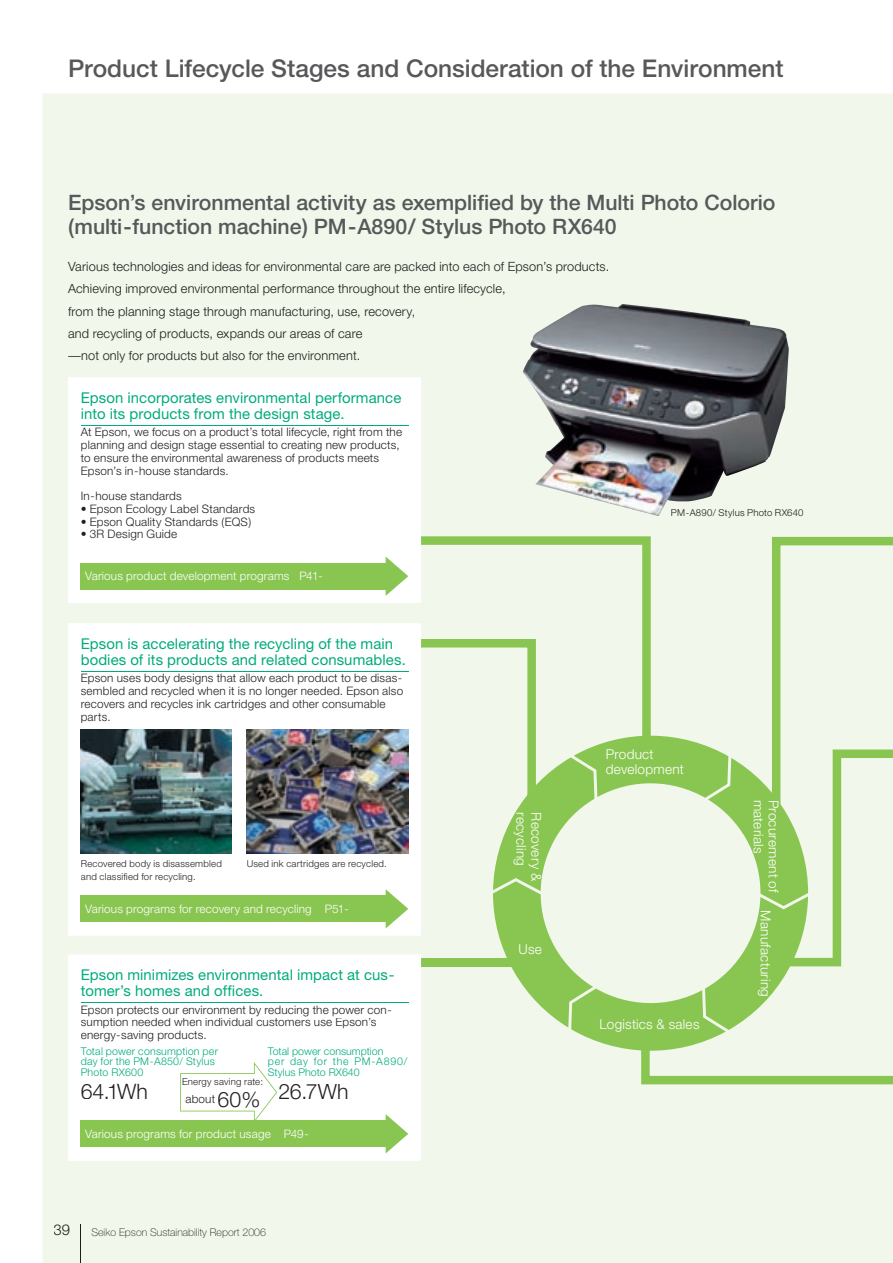
<style>
.page{position:relative;width:893px;height:1263px;background:#fff}
.page>*{position:absolute;margin:0;border:0;box-sizing:border-box;transform-origin:0 0}
.t1{font:500 24.45px "Helvetica Neue";color:#57585a}
.t2{font:500 21.3px/24.5px "Helvetica Neue";color:#57585a}
.t3{font:300 21.3px "Helvetica Neue";color:#231f20}
.t4{font:14.85px/15.9px "Helvetica Neue";letter-spacing:.005em;color:#00ac7c}
.t5{font:300 14.85px "Helvetica Neue";color:#1d1d1b}
.t6{font:300 13.65px/15px "Helvetica Neue";letter-spacing:.02em;color:#fff}
.t7{font:300 12.75px/22.4px "Helvetica Neue";letter-spacing:.01em;color:#1d1d1b}
.t8{font:300 11.7px/12.8px "Helvetica Neue";letter-spacing:.015em;color:#231f20}
.t9{font:300 11.7px "Helvetica Neue";letter-spacing:.015em;color:#fff}
.t10{font:300 10.65px/10.6px "Helvetica Neue";letter-spacing:.01em;color:#00ac7c}
.t11{font:100 10.65px "Helvetica Neue";color:#1d1d1b}
.t12{font:300 9.6px/12.8px "Helvetica Neue";letter-spacing:.02em;color:#231f20}
.t13{font:300 9.6px "Helvetica Neue";letter-spacing:.02em;color:#1d1d1b}
</style>
<div class="page">
<div style="left:43px;top:94px;width:850px;height:1169px;background:#f1f7eb"></div>
<hr style="left:80px;top:1225px;width:1px;height:38px;background:#1d1d1b">
<div style="left:54px;top:1225px;width:16px;height:10px;background:#f1f7eb"></div>
<div style="left:92px;top:1228px;width:174px;height:10px;background:#f1f7eb"></div>
<div style="left:68px;top:262px;width:540px;height:12px;background:#f1f7eb"></div>
<div style="left:68px;top:284px;width:438px;height:12px;background:#f1f7eb"></div>
<div style="left:68px;top:307px;width:347px;height:11px;background:#f1f7eb"></div>
<div style="left:68px;top:329px;width:294px;height:12px;background:#f1f7eb"></div>
<div style="left:68px;top:351px;width:291px;height:12px;background:#f1f7eb"></div>
<svg style="left:68px;top:377px;width:353px;height:226px"></svg>
<hr style="left:81px;top:425px;width:327px;height:1px;background:#00ac7c">
<div style="left:81px;top:428px;width:321px;height:11px;background:#fff"></div>
<div style="left:81px;top:441px;width:318px;height:10px;background:#fff"></div>
<div style="left:81px;top:453px;width:298px;height:11px;background:#fff"></div>
<div style="left:82px;top:466px;width:146px;height:11px;background:#fff"></div>
<div style="left:82px;top:492px;width:99px;height:8px;background:#fff"></div>
<div style="left:82px;top:504px;width:173px;height:11px;background:#fff"></div>
<div style="left:82px;top:517px;width:169px;height:11px;background:#fff"></div>
<div style="left:82px;top:530px;width:95px;height:11px;background:#fff"></div>
<svg style="left:68px;top:623px;width:318px;height:312px"></svg>
<hr style="left:81px;top:671px;width:327px;height:1px;background:#00ac7c">
<div style="left:82px;top:674px;width:319px;height:11px;background:#fff"></div>
<div style="left:81px;top:687px;width:322px;height:10px;background:#fff"></div>
<div style="left:81px;top:699px;width:304px;height:11px;background:#fff"></div>
<div style="left:81px;top:713px;width:28px;height:10px;background:#fff"></div>
<div style="left:81px;top:860px;width:141px;height:9px;background:#fff"></div>
<div style="left:81px;top:873px;width:114px;height:9px;background:#fff"></div>
<img style="left:81px;top:730px;width:150px;height:123px">
<div style="left:81px;top:895px;width:309px;height:27px;background:#89c651"></div>
<div style="left:247px;top:860px;width:139px;height:9px;background:#fff"></div>
<img style="left:247px;top:730px;width:139px;height:123px">
<div style="left:671px;top:509px;width:132px;height:9px;background:#f1f7eb"></div>
<svg style="left:68px;top:955px;width:353px;height:206px"></svg>
<hr style="left:81px;top:1002px;width:327px;height:1px;background:#00ac7c">
<div style="left:82px;top:1005px;width:309px;height:11px;background:#fff"></div>
<div style="left:81px;top:1018px;width:295px;height:10px;background:#fff"></div>
<div style="left:81px;top:1031px;width:125px;height:10px;background:#fff"></div>
<div style="left:81px;top:1120px;width:309px;height:27px;background:#89c651"></div>
<svg style="left:386px;top:1114px;width:22px;height:39px"></svg>
<img style="left:523px;top:304px;width:266px;height:212px">
<div style="left:81px;top:563px;width:309px;height:26px;background:#89c651"></div>
<svg style="left:386px;top:537px;width:507px;height:547px;background:#dbeccc"></svg>
<svg style="left:180px;top:1062px;width:97px;height:58px"></svg>
<div style="left:82px;top:1083px;width:65px;height:16px;background:#fff"></div>
<div style="left:218px;top:1092px;width:41px;height:16px;background:#fff"></div>
<div style="left:279px;top:1084px;width:68px;height:16px;background:#fff"></div>
<div style="left:186px;top:1095px;width:29px;height:8px;background:#fff"></div>
<div style="left:183px;top:1078px;width:79px;height:9px;background:#fff"></div>
<h1 class="t1" style="left:68px;top:54px;width:717px">Product Lifecycle Stages and Consideration of the Environment</h1>
<h2 class="t2" style="left:68px;top:190px;width:709px">Epson’s environmental activity as exemplifi ed by the Multi Photo Colorio (multi-function machine) PM-A890/ Stylus Photo RX640</h2>
<p class="t7" style="left:68px;top:255px;width:543px">Various technologies and ideas for environmental care are packed into each of Epson’s products.<br>Achieving improved environmental performance throughout the entire lifecycle,<br>from the planning stage through manufacturing, use, recovery,<br>and recycling of products, expands our areas of care<br>—not only for products but also for the environment.</p>
<p class="t4" style="left:81px;top:389px;width:322px">Epson incorporates environmental performance into its products from the design stage.</p>
<p class="t8" style="left:81px;top:425px;width:323px">At Epson, we focus on a product’s total lifecycle, right from the planning and design stage essential to creating new products, to ensure the environmental awareness of products meets Epson’s in-house standards.</p>
<p class="t8" style="left:81px;top:489px;width:102px">In-house standards</p>
<p class="t8" style="left:81px;top:502px;width:176px">• Epson Ecology Label Standards</p>
<p class="t8" style="left:81px;top:515px;width:172px">• Epson Quality Standards (EQS)</p>
<p class="t8" style="left:81px;top:528px;width:98px">• 3R Design Guide</p>
<p class="t9" style="left:85px;top:569px;width:239px">Various product development programs P41-</p>
<p class="t4" style="left:81px;top:635px;width:326px">Epson is accelerating the recycling of the main bodies of its products and related consumables.</p>
<p class="t8" style="left:81px;top:671px;width:324px">Epson uses body designs that allow each product to be disas&shy;sembled and recycled when it is no longer needed. Epson also recovers and recycles ink cartridges and other consumable parts.</p>
<p class="t13" style="left:671px;top:507px;width:134px">PM-A890/ Stylus Photo RX640</p>
<p class="t12" style="left:81px;top:857px;width:143px">Recovered body is disassembled and classifi ed for recycling.</p>
<p class="t9" style="left:85px;top:902px;width:265px">Various programs for recovery and recycling P51-</p>
<p class="t12" style="left:247px;top:857px;width:142px">Used ink cartridges are recycled.</p>
<p class="t4" style="left:81px;top:967px;width:315px">Epson minimizes environmental impact at cus&shy;tomer’s homes and offi ces.</p>
<p class="t8" style="left:81px;top:1003px;width:312px">Epson protects our environment by reducing the power con&shy;sumption needed when individual customers use Epson’s energy-saving products.</p>
<p class="t10" style="left:81px;top:1045px;width:139px">Total power consumption per day for the PM-A850/ Stylus<br>Photo RX600</p>
<p class="t10" style="left:268px;top:1045px;width:141px">Total power consumption<br>per day for the PM-A890/<br>Stylus Photo RX640</p>
<p class="t12" style="left:182px;top:1075px;width:83px">Energy saving rate:</p>
<h2 class="t3" style="left:81px;top:1078px;width:69px">64.1Wh</h2>
<h2 class="t3" style="left:185px;top:1079px;width:165px"><sub>about</sub> 60% 26.7Wh</h2>
<p class="t9" style="left:85px;top:1127px;width:225px">Various programs for product usage P49-</p>
<p class="t5" style="left:54px;top:1221px;width:18px">39</p>
<p class="t11" style="left:91px;top:1226px;width:176px">Seiko Epson Sustainability Report 2006</p>
<p class="t6" style="left:529px;top:812px;width:55px;rotate:90deg">recycling</p>
<p class="t6" style="left:544px;top:812px;width:70px;rotate:90deg">Recovery &amp;</p>
<p class="t6" style="left:519px;top:942px;width:25px">Use</p>
<p class="t6" style="left:606px;top:747px;width:80px">Product development</p>
<p class="t6" style="left:599px;top:1016px;width:102px">Logistics &amp; sales</p>
<p class="t6" style="left:766px;top:799px;width:56px;rotate:90deg">materials</p>
<p class="t6" style="left:781px;top:799px;width:95px;rotate:90deg">Procurement of</p>
<p class="t6" style="left:773px;top:910px;width:88px;rotate:90deg">Manufacturing</p>
</div>
